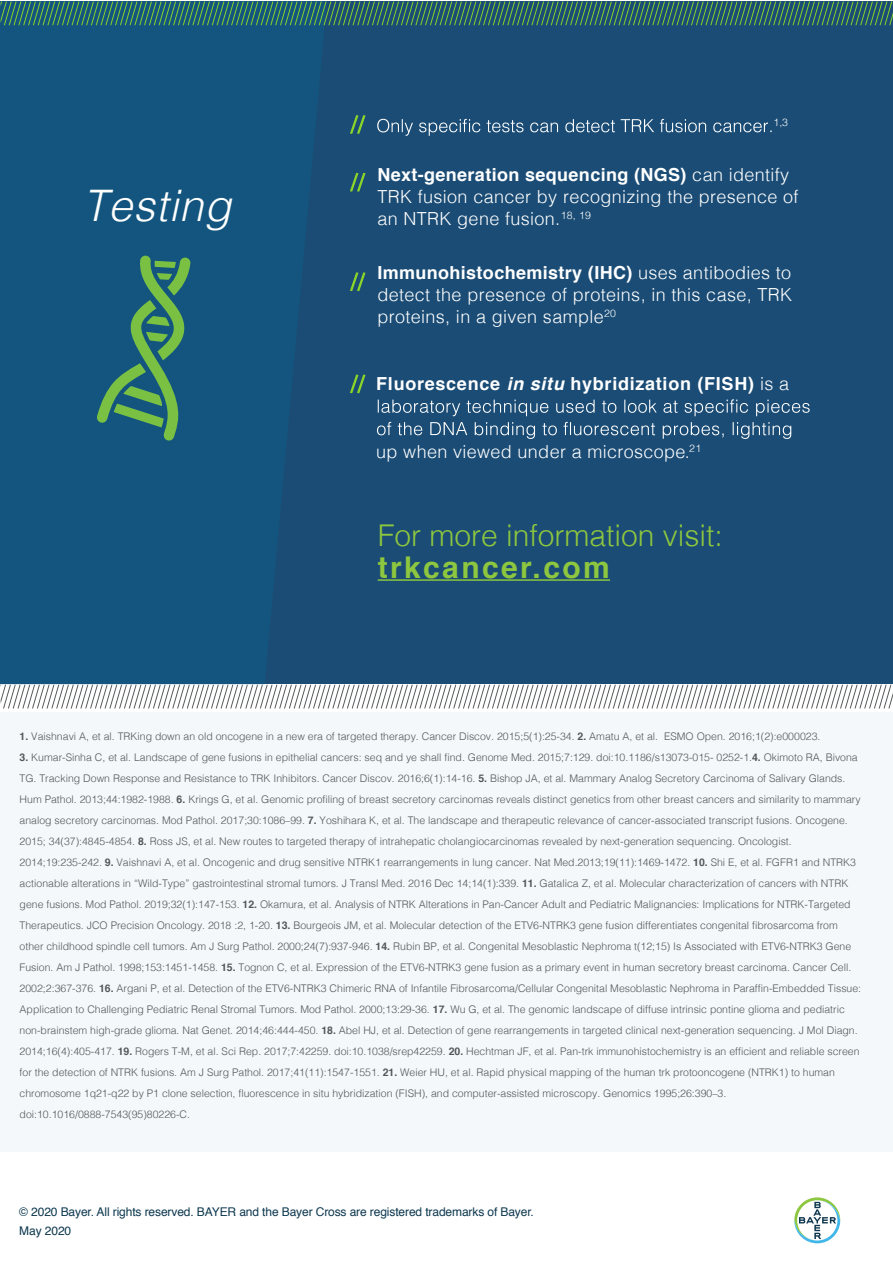
<style>
.page{position:relative;width:893px;height:1263px;background:#fff}
.page>*{position:absolute;margin:0;border:0;box-sizing:border-box;transform-origin:0 0}
.t1{font:italic 300 43.5px "Helvetica";letter-spacing:.02em;color:#fff}
.t2{font:300 30px "Helvetica";color:#8dc63f}
.t3{font:700 30px "Helvetica";letter-spacing:.08em;color:#8dc63f}
.t4{font:300 18px/21.6px "Helvetica";letter-spacing:.02em;color:#fff}
.t5{font:700 18px "Helvetica";letter-spacing:.04em;color:#fff}
.t6{font:12px/18.6px "Helvetica";letter-spacing:-.01em;color:#0d384f}
.t7{font:300 10.5px/21px "Helvetica";color:#545759}
.t8{font:300 10.5px "Helvetica";color:#fff}
.s1{font-weight:700}
.s2{font-style:italic}
.s3{font-weight:300}
</style>
<div class="page">
<div style="left:1px;top:712px;width:892px;height:440px;background:#f4f8fa"></div>
<svg style="left:1px;top:685px;width:892px;height:24px"></svg>
<div style="left:1px;top:1px;width:892px;height:683px;background:#1a4c75"></div>
<svg style="left:377px;top:119px;width:395px;height:17px"></svg>
<svg style="left:378px;top:399px;width:432px;height:17px"></svg>
<svg style="left:377px;top:422px;width:414px;height:17px"></svg>
<hr style="left:378px;top:579px;width:232px;height:2px;background:#8dc63f">
<svg style="left:794px;top:1197px;width:46px;height:46px"></svg>
<svg style="left:96px;top:255px;width:95px;height:186px"></svg>
<svg style="left:350px;top:115px;width:16px;height:19px"></svg>
<svg style="left:350px;top:173px;width:16px;height:19px"></svg>
<svg style="left:350px;top:272px;width:16px;height:19px"></svg>
<svg style="left:350px;top:374px;width:16px;height:20px"></svg>
<svg style="left:1px;top:1px;width:892px;height:24px"></svg>
<h1 class="t1" style="left:83px;top:169px;width:149px">Testing</h1>
<p class="t8" style="left:773px;top:113px;width:16px">1,3</p>
<h3 class="t4" style="left:377px;top:163px;width:423px"><span class="s1">Next-generation sequencing (NGS)</span> can identify<br>TRK fusion cancer by recognizing the presence of an NTRK gene fusion.<sup>18,</sup> <sup>19</sup></h3>
<h3 class="t4" style="left:377px;top:261px;width:416px;text-align:justify"><span class="s1">Immunohistochemistry (IHC)</span> uses antibodies to detect the presence of proteins, in this case, TRK proteins, in a given sample<sup>20</sup></h3>
<h3 class="t5" style="left:376px;top:369px;width:414px">Fluorescence <span class="s2">in situ</span> hybridization (FISH) <span class="s3">is a</span></h3>
<h3 class="t4" style="left:376px;top:439px;width:327px">up when viewed under a microscope.<sup>21</sup></h3>
<h2 class="t2" style="left:378px;top:510px;width:347px">For more information visit:</h2>
<h2 class="t3" style="left:378px;top:543px;width:233px">trkcancer.com</h2>
<p class="t7" style="left:20px;top:725px;width:802px"><span class="s1">1.</span> Vaishnavi A, et al. TRKing down an old oncogene in a new era of targeted therapy. Cancer Discov. 2015;5(1):25-34. <span class="s1">2.</span> Amatu A, et al. ESMO Open. 2016;1(2):e000023.</p>
<p class="t7" style="left:20px;top:746px;width:843px"><span class="s1">3.</span> Kumar-Sinha C, et al. Landscape of gene fusions in epithelial cancers: seq and ye shall find. Genome Med. 2015;7:129. doi:10.1186/s13073-015- 0252-1.<span class="s1">4.</span> Okimoto RA, Bivona TG. Tracking Down Response and Resistance to TRK Inhibitors. Cancer Discov. 2016;6(1):14-16. <span class="s1">5.</span> Bishop JA, et al. Mammary Analog Secretory Carcinoma of Salivary Glands.<br>Hum Pathol. 2013;44:1982-1988. <span class="s1">6.</span> Krings G, et al. Genomic profiling of breast secretory carcinomas reveals distinct genetics from other breast cancers and similarity to mammary analog secretory carcinomas. Mod Pathol. 2017;30:1086–99. <span class="s1">7.</span> Yoshihara K, et al. The landscape and therapeutic relevance of cancer-associated transcript fusions. Oncogene.<br>2015; 34(37):4845-4854. <span class="s1">8.</span> Ross JS, et al. New routes to targeted therapy of intrahepatic cholangiocarcinomas revealed by next-generation sequencing. Oncologist.<br>2014;19:235-242. <span class="s1">9.</span> Vaishnavi A, et al. Oncogenic and drug sensitive NTRK1 rearrangements in lung cancer. Nat Med.2013;19(11):1469-1472. <span class="s1">10.</span> Shi E, et al. FGFR1 and NTRK3 actionable alterations in “Wild-Type” gastrointestinal stromal tumors. J Transl Med. 2016 Dec 14;14(1):339. <span class="s1">11.</span> Gatalica Z, et al. Molecular characterization of cancers with NTRK gene fusions. Mod Pathol. 2019;32(1):147-153. <span class="s1">12.</span> Okamura, et al. Analysis of NTRK Alterations in Pan-Cancer Adult and Pediatric Malignancies: Implications for NTRK-Targeted Therapeutics. JCO Precision Oncology. 2018 :2, 1-20. <span class="s1">13.</span> Bourgeois JM, et al. Molecular detection of the ETV6-NTRK3 gene fusion differentiates congenital fibrosarcoma from other childhood spindle cell tumors. Am J Surg Pathol. 2000;24(7):937-946. <span class="s1">14.</span> Rubin BP, et al. Congenital Mesoblastic Nephroma t(12;15) Is Associated with ETV6-NTRK3 Gene Fusion. Am J Pathol. 1998;153:1451-1458. <span class="s1">15.</span> Tognon C, et al. Expression of the ETV6-NTRK3 gene fusion as a primary event in human secretory breast carcinoma. Cancer Cell.<br>2002;2:367-376. <span class="s1">16.</span> Argani P, et al. Detection of the ETV6-NTRK3 Chimeric RNA of Infantile Fibrosarcoma/Cellular Congenital Mesoblastic Nephroma in Paraffin-Embedded Tissue:<br>Application to Challenging Pediatric Renal Stromal Tumors. Mod Pathol. 2000;13:29-36. <span class="s1">17.</span> Wu G, et al. The genomic landscape of diffuse intrinsic pontine glioma and pediatric non-brainstem high-grade glioma. Nat Genet. 2014;46:444-450. <span class="s1">18.</span> Abel HJ, et al. Detection of gene rearrangements in targeted clinical next-generation sequencing. J Mol Diagn.<br>2014;16(4):405-417. <span class="s1">19.</span> Rogers T-M, et al. Sci Rep. 2017;7:42259. doi:10.1038/srep42259. <span class="s1">20.</span> Hechtman JF, et al. Pan-trk immunohistochemistry is an efficient and reliable screen for the detection of NTRK fusions. Am J Surg Pathol. 2017;41(11):1547-1551. <span class="s1">21.</span> Weier HU, et al. Rapid physical mapping of the human trk protooncogene (NTRK1) to human chromosome 1q21-q22 by P1 clone selection, fluorescence in situ hybridization (FISH), and computer-assisted microscopy. Genomics 1995;26:390–3. doi:10.1016/0888-7543(95)80226-C.</p>
<p class="t6" style="left:19px;top:1203px;width:516px">© 2020 Bayer. All rights reserved. BAYER and the Bayer Cross are registered trademarks of Bayer.<br>May 2020</p>
</div>
